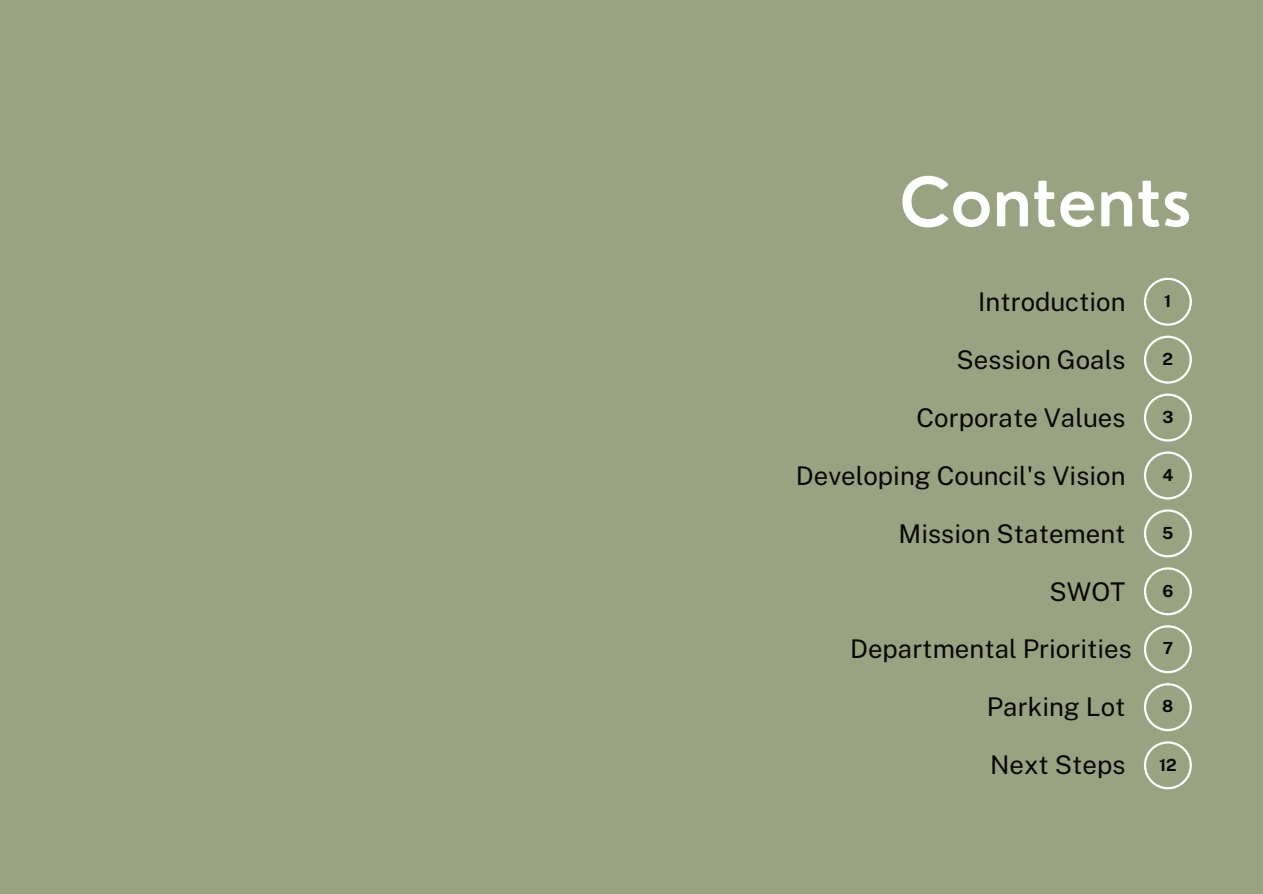
<style>
.page{position:relative;width:1263px;height:894px;background:#fff}
.page>*{position:absolute;margin:0;border:0;box-sizing:border-box;transform-origin:0 0}
.t1{font:600 65.7px "Nourd";color:#fff}
.t2{font:25.8px "Public Sans";color:#080704}
.t3{font:700 16.65px "Public Sans";color:#080704}
</style>
<div class="page">
<div style="left:0;top:0;width:1263px;height:893px;background:#9aa381"></div>
<svg style="left:1144px;top:277px;width:48px;height:49px"></svg>
<svg style="left:1144px;top:335px;width:48px;height:48px"></svg>
<svg style="left:1144px;top:393px;width:48px;height:48px"></svg>
<svg style="left:1144px;top:451px;width:48px;height:48px"></svg>
<svg style="left:1144px;top:509px;width:48px;height:48px"></svg>
<svg style="left:1144px;top:567px;width:48px;height:48px"></svg>
<svg style="left:1144px;top:625px;width:48px;height:48px"></svg>
<svg style="left:1144px;top:683px;width:48px;height:48px"></svg>
<svg style="left:1144px;top:741px;width:48px;height:48px"></svg>
<h1 class="t1" style="left:900px;top:164px;width:294px">Contents</h1>
<p class="t2" style="left:978px;top:283px;width:149px">Introduction</p>
<p class="t2" style="left:957px;top:341px;width:170px">Session Goals</p>
<p class="t2" style="left:916px;top:398px;width:211px">Corporate Values</p>
<p class="t2" style="left:796px;top:456px;width:331px">Developing Council's Vision</p>
<p class="t2" style="left:898px;top:514px;width:229px">Mission Statement</p>
<p class="t2" style="left:1049px;top:572px;width:78px">SWOT</p>
<p class="t2" style="left:850px;top:629px;width:283px">Departmental Priorities</p>
<p class="t3" style="left:1164px;top:289px;width:9px">1</p>
<p class="t3" style="left:1162px;top:347px;width:12px">2</p>
<p class="t3" style="left:1162px;top:404px;width:13px">3</p>
<p class="t3" style="left:1162px;top:462px;width:12px">4</p>
<p class="t3" style="left:1162px;top:520px;width:13px">5</p>
<p class="t3" style="left:1162px;top:578px;width:12px">6</p>
<p class="t3" style="left:1163px;top:636px;width:12px">7</p>
<p class="t2" style="left:987px;top:688px;width:140px">Parking Lot</p>
<p class="t2" style="left:990px;top:745px;width:137px">Next Steps</p>
<p class="t3" style="left:1159px;top:752px;width:19px">12</p>
<p class="t3" style="left:1162px;top:694px;width:13px">8</p>
</div>
